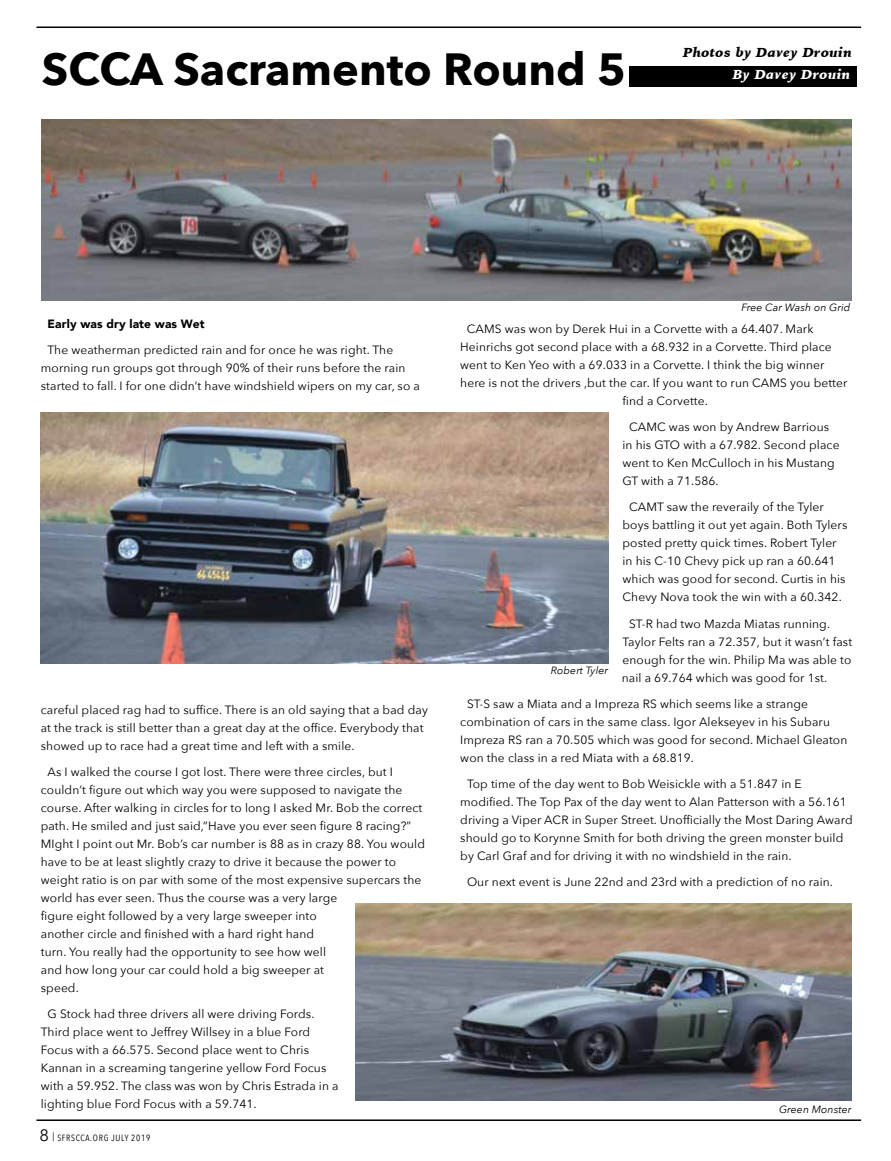
<style>
.page{position:relative;width:891px;height:1161px;background:#fff}
.page>*{position:absolute;margin:0;border:0;box-sizing:border-box;transform-origin:0 0}
.t1{font:700 45px "Avenir Next";color:#000}
.t2{font:italic 900 13.5px "Iowan Old Style";letter-spacing:.025em;color:#000}
.t3{font:italic 900 13.5px "Iowan Old Style";letter-spacing:.025em;color:#fff}
.t4{font:12px/18px "Avenir Next";letter-spacing:.01em;color:#000}
.t5{font:900 12px "Avenir";letter-spacing:.01em;color:#000}
.t6{font:italic 10.5px "Avenir Next";letter-spacing:.01em;color:#000}
.t7{font:9px "Avenir Next Condensed";letter-spacing:.075em;color:#000}
.s1{font-family:"Avenir Next";font-size:16.5px}
</style>
<div class="page">
<hr style="left:36px;top:1119px;width:825px;height:2px;background:#000">
<hr style="left:36px;top:27px;width:825px;height:1px;background:#000">
<div style="left:630px;top:66px;width:227px;height:21px;background:#000"></div>
<img style="left:42px;top:119px;width:810px;height:182px">
<img style="left:355px;top:903px;width:497px;height:198px">
<img style="left:41px;top:413px;width:568px;height:250px">
<h1 class="t1" style="left:42px;top:31px;width:586px">SCCA Sacramento Round 5</h1>
<p class="t2" style="left:683px;top:43px;width:170px">Photos by Davey Drouin</p>
<p class="t3" style="left:733px;top:65px;width:119px">By Davey Drouin</p>
<p class="t6" style="left:741px;top:299px;width:111px">Free Car Wash on Grid</p>
<p class="t5" style="left:48px;top:313px;width:159px">Early was dry late was Wet</p>
<p class="t4" style="left:41px;top:340px;width:381px;text-indent:7px">The weatherman predicted rain and for once he was right. The morning run groups got through 90% of their runs before the rain started to fall. I for one didn’t have windshield wipers on my car, so a</p>
<p class="t4" style="left:41px;top:700px;width:389px">careful placed rag had to suffice. There is an old saying that a bad day at the track is still better than a great day at the office. Everybody that showed up to race had a great time and left with a smile.</p>
<p class="t4" style="left:41px;top:762px;width:386px;text-indent:7px">As I walked the course I got lost. There were three circles, but I couldn’t figure out which way you were supposed to navigate the course. After walking in circles for to long I asked Mr. Bob the correct path. He smiled and just said,”Have you ever seen figure 8 racing?” MIght I point out Mr. Bob’s car number is 88 as in crazy 88. You would have to be at least slightly crazy to drive it because the power to weight ratio is on par with some of the most expensive supercars the world has ever seen. Thus the course was a very large<br>figure eight followed by a very large sweeper into<br>another circle and finished with a hard right hand<br>turn. You really had the opportunity to see how well<br>and how long your car could hold a big sweeper at<br>speed.</p>
<p class="t4" style="left:41px;top:1005px;width:299px;text-indent:7px">G Stock had three drivers all were driving Fords.<br>Third place went to Jeffrey Willsey in a blue Ford Focus with a 66.575. Second place went to Chris Kannan in a screaming tangerine yellow Ford Focus with a 59.952. The class was won by Chris Estrada in a lighting blue Ford Focus with a 59.741.</p>
<p class="t7" style="left:40px;top:1130px;width:112px"><span class="s1">8</span> | SFRSCCA.ORG JULY 2019</p>
<p class="t4" style="left:467px;top:319px;width:348px">CAMS was won by Derek Hui in a Corvette with a 64.407. Mark</p>
<p class="t4" style="left:460px;top:337px;width:373px">Heinrichs got second place with a 68.932 in a Corvette. Third place</p>
<p class="t4" style="left:460px;top:355px;width:366px">went to Ken Yeo with a 69.033 in a Corvette. I think the big winner</p>
<p class="t4" style="left:460px;top:373px;width:389px">here is not the drivers ,but the car. If you want to run CAMS you better</p>
<p class="t4" style="left:622px;top:391px;width:87px">find a Corvette.</p>
<p class="t4" style="left:622px;top:418px;width:219px;text-indent:7px">CAMC was won by Andrew Barrious in his GTO with a 67.982. Second place went to Ken McCulloch in his Mustang<br>GT with a 71.586.</p>
<p class="t4" style="left:622px;top:498px;width:226px;text-indent:7px">CAMT saw the reveraily of the Tyler boys battling it out yet again. Both Tylers posted pretty quick times. Robert Tyler in his C-10 Chevy pick up ran a 60.641 which was good for second. Curtis in his Chevy Nova took the win with a 60.342.</p>
<p class="t4" style="left:622px;top:614px;width:232px;text-indent:8px">ST-R had two Mazda Miatas running.<br>Taylor Felts ran a 72.357, but it wasn’t fast enough for the win. Philip Ma was able to nail a 69.764 which was good for 1st.</p>
<p class="t4" style="left:460px;top:694px;width:389px;text-indent:7px">ST-S saw a Miata and a Impreza RS which seems like a strange combination of cars in the same class. Igor Alekseyev in his Subaru Impreza RS ran a 70.505 which was good for second. Michael Gleaton won the class in a red Miata with a 68.819.</p>
<p class="t4" style="left:460px;top:774px;width:394px;text-indent:7px">Top time of the day went to Bob Weisickle with a 51.847 in E modified. The Top Pax of the day went to Alan Patterson with a 56.161 driving a Viper ACR in Super Street. Unofficially the Most Daring Award should go to Korynne Smith for both driving the green monster build by Carl Graf and for driving it with no windshield in the rain.</p>
<p class="t4" style="left:467px;top:872px;width:368px">Our next event is June 22nd and 23rd with a prediction of no rain.</p>
<p class="t6" style="left:551px;top:661px;width:59px">Robert Tyler</p>
<p class="t6" style="left:779px;top:1100px;width:74px">Green Monster</p>
</div>
